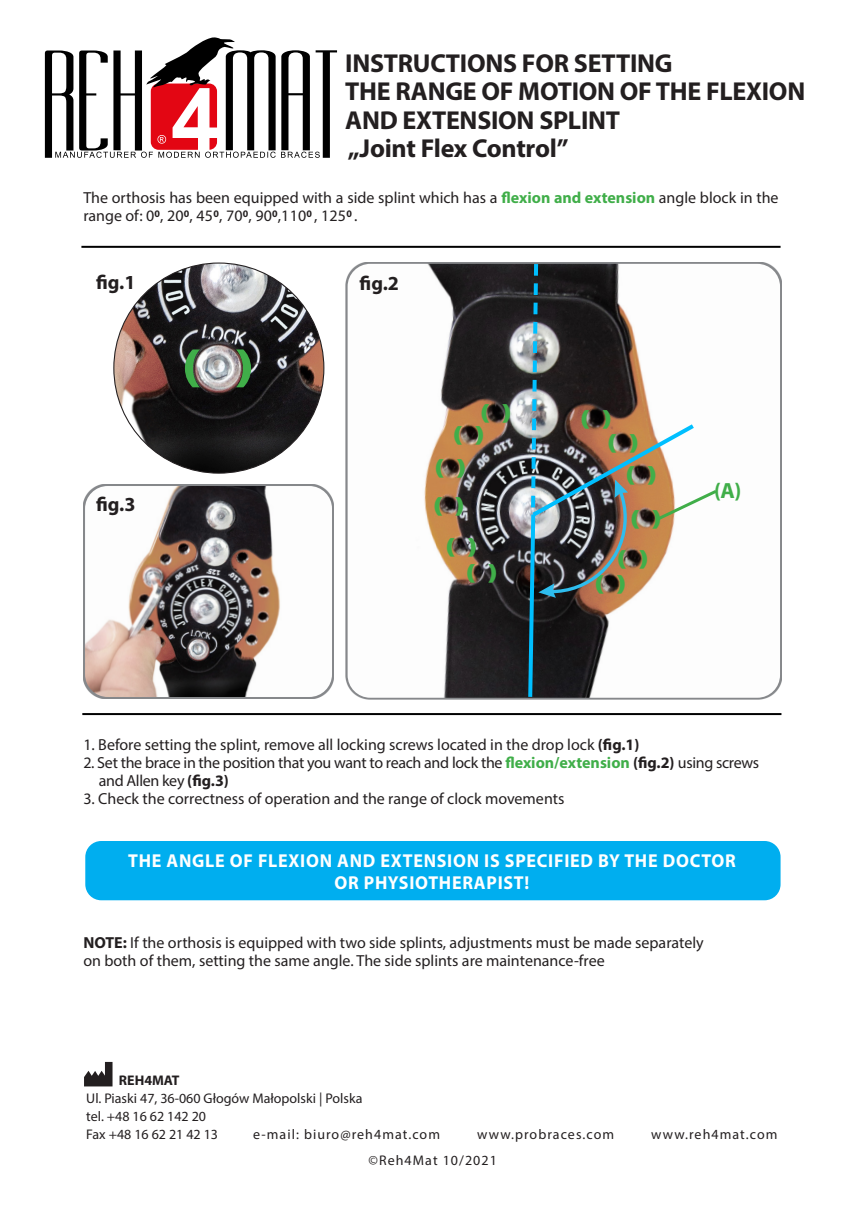
<style>
.page{position:relative;width:862px;height:1214px;background:#fff}
.page>*{position:absolute;margin:0;border:0;box-sizing:border-box;transform-origin:0 0}
.t1{font:700 46.8px "Myriad Pro";color:#40ae49;scale:1.45 1}
.t2{font:700 26px/28.4px "Myriad Pro";letter-spacing:-.01em;color:#231f20}
.t3{font:23px "Myriad Variable Concept";color:#40ae49;scale:1.45 1}
.t4{font:700 22px "Myriad Pro";color:#40ae49}
.t5{font:700 20px "Myriad Pro";color:#231f20}
.t6{font:700 18.8px "Myriad Pro";letter-spacing:.04em;color:#fff;scale:.96 1}
.t7{font:16px/18px "Myriad Pro";color:#231f20}
.t8{font:16px "Myriad Pro";letter-spacing:-.02em;color:#231f20}
.t9{font:14px "Myriad Pro";color:#231f20}
.t10{font:14px "Myriad Pro";letter-spacing:.065em;color:#231f20}
.t11{font:700 14px "Myriad Pro";color:#231f20}
.s1{font-weight:700;color:#40ae49}
.s2{font-weight:700}
</style>
<div class="page">
<img style="left:348px;top:264px;width:432px;height:433px">
<div style="left:83px;top:484px;width:251px;height:214px;background:#86888b"></div>
<img style="left:85px;top:486px;width:247px;height:211px">
<svg style="left:45px;top:37px;width:292px;height:121px"></svg>
<hr style="left:81px;top:246px;width:699px;height:2px;background:#000">
<hr style="left:82px;top:713px;width:699px;height:2px;background:#000">
<div style="left:86px;top:841px;width:693px;height:58px;background:#00aeef;border-radius:15px"></div>
<div style="left:85px;top:840px;width:695px;height:60px;border:2px solid #00aeef;border-radius:15px"></div>
<svg style="left:84px;top:1061px;width:28px;height:25px"></svg>
<img style="left:114px;top:263px;width:210px;height:210px;border-radius:105px">
<svg style="left:526px;top:262px;width:194px;height:438px"></svg>
<p class="t2" style="left:345px;top:48px;width:329px">INSTRUCTIONS FOR SETTING</p>
<p class="t2" style="left:345px;top:76px;width:461px">THE RANGE OF MOTION OF THE FLEXION<br>AND EXTENSION SPLINT</p>
<p class="t2" style="left:348px;top:133px;width:222px">„Joint Flex Control”</p>
<p class="t7" style="left:83px;top:188px;width:697px">The orthosis has been equipped with a side splint which has a <span class="s1">flexion and extension</span> angle block in the range of: 0<sup>0</sup>, 20<sup>0</sup>, 45<sup>0</sup>, 70<sup>0</sup>, 90<sup>0</sup>,110<sup>0</sup> , 125<sup>0</sup> .</p>
<p class="t5" style="left:96px;top:269px;width:41px">fig.1</p>
<p class="t5" style="left:96px;top:491px;width:41px">fig.3</p>
<p class="t1" style="left:181px;top:335px;width:53px">( )</p>
<p class="t5" style="left:359px;top:270px;width:41px">fig.2</p>
<p class="t3" style="left:480px;top:399px;width:24px">( )</p>
<p class="t3" style="left:453px;top:420px;width:24px">( )</p>
<p class="t3" style="left:434px;top:454px;width:24px">( )</p>
<p class="t3" style="left:433px;top:492px;width:24px">( )</p>
<p class="t3" style="left:445px;top:532px;width:24px">( )</p>
<p class="t3" style="left:465px;top:559px;width:24px">( )</p>
<p class="t3" style="left:580px;top:405px;width:24px">( )</p>
<p class="t3" style="left:607px;top:428px;width:24px">( )</p>
<p class="t3" style="left:625px;top:461px;width:24px">( )</p>
<p class="t3" style="left:630px;top:505px;width:24px">( )</p>
<p class="t3" style="left:616px;top:545px;width:24px">( )</p>
<p class="t3" style="left:594px;top:570px;width:24px">( )</p>
<p class="t4" style="left:714px;top:476px;width:29px">(A)</p>
<p class="t7" style="left:83px;top:735px;width:557px">1. Before setting the splint, remove all locking screws located in the drop lock <span class="s2">(fig.1)</span></p>
<p class="t8" style="left:83px;top:752px;width:677px">2. Set the brace in the position that you want to reach and lock the <span class="s1">flexion/extension</span> <span class="s2">(fig.2)</span> using screws</p>
<p class="t8" style="left:99px;top:770px;width:132px">and Allen key <span class="s2">(fig.3)</span></p>
<p class="t7" style="left:83px;top:789px;width:482px">3. Check the correctness of operation and the range of clock movements</p>
<p class="t6" style="left:128px;top:848px;width:634px">THE ANGLE OF FLEXION AND EXTENSION IS SPECIFIED BY THE DOCTOR</p>
<p class="t6" style="left:334px;top:870px;width:204px">OR PHYSIOTHERAPIST!</p>
<p class="t7" style="left:83px;top:933px;width:622px"><span class="s2">NOTE:</span> If the orthosis is equipped with two side splints, adjustments must be made separately</p>
<p class="t7" style="left:83px;top:951px;width:523px">on both of them, setting the same angle. The side splints are maintenance-free</p>
<p class="t11" style="left:119px;top:1070px;width:62px">REH4MAT</p>
<p class="t9" style="left:86px;top:1089px;width:278px">Ul. Piaski 47, 36-060 Głogów Małopolski | Polska</p>
<p class="t9" style="left:86px;top:1107px;width:121px">tel. +48 16 62 142 20</p>
<p class="t9" style="left:86px;top:1125px;width:133px">Fax +48 16 62 21 42 13</p>
<p class="t10" style="left:253px;top:1125px;width:188px">e-mail: biuro@reh4mat.com</p>
<p class="t10" style="left:477px;top:1125px;width:138px">www.probraces.com</p>
<p class="t10" style="left:651px;top:1125px;width:128px">www.reh4mat.com</p>
<p class="t10" style="left:368px;top:1151px;width:130px">©Reh4Mat 10/2021</p>
</div>
